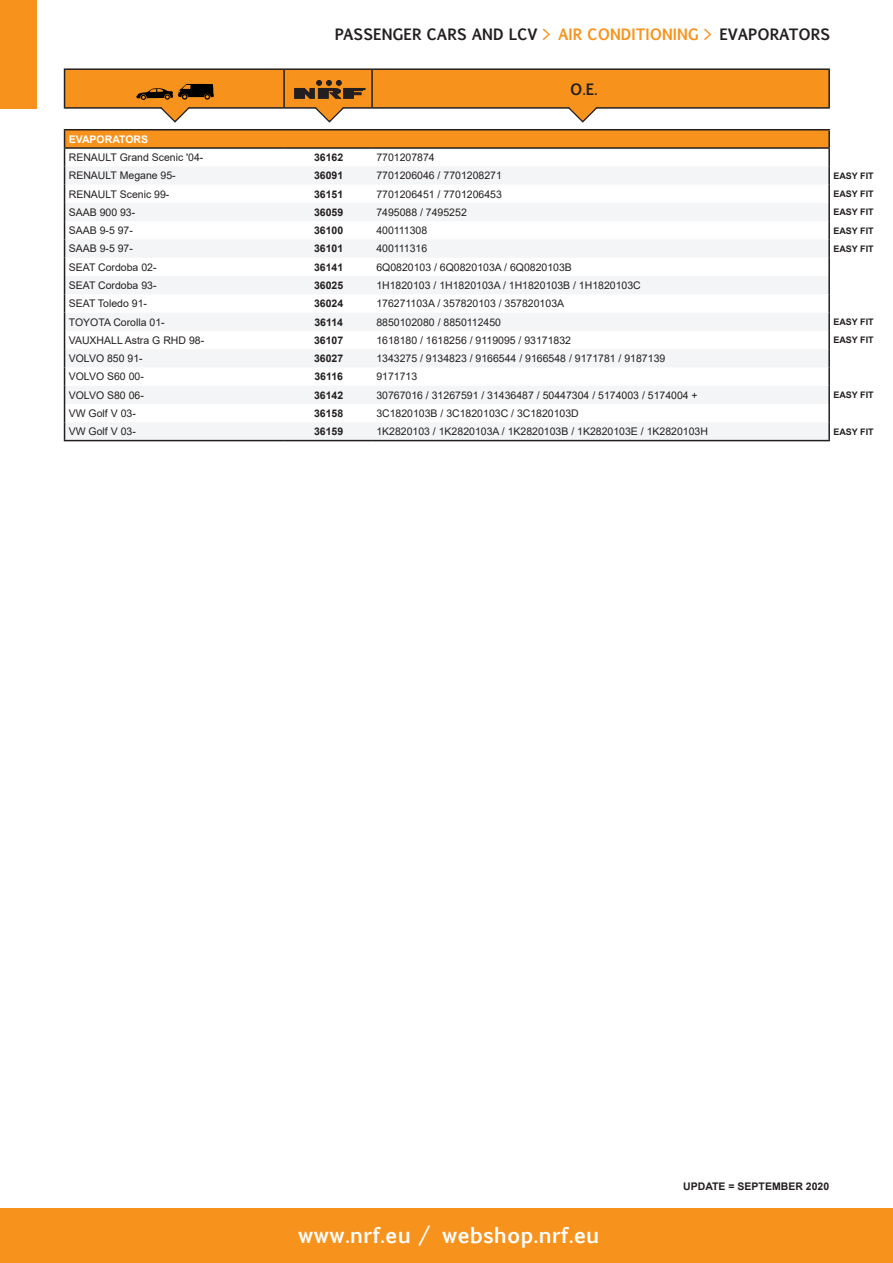
<style>
.page{position:relative;width:893px;height:1263px;background:#fff}
.page>*{position:absolute;margin:0;border:0;box-sizing:border-box;transform-origin:0 0}
.t1{font:700 21px "Euphemia UCAS";color:#fff}
.t2{font:700 15px "Euphemia UCAS";color:#231f20}
.t3{font:10.5px "Arial";color:#231f20}
.t4{font:700 10.5px "Arial";color:#231f20}
.t5{font:700 10.5px "Arial";color:#fff}
.t6{font:700 9px "Arial";color:#231f20}
.s1{color:#f7931d}
</style>
<div class="page">
<div style="left:0;top:1208px;width:893px;height:55px;background:#f7931d"></div>
<div style="left:65px;top:130px;width:764px;height:18px;background:#f7931d"></div>
<svg style="left:65px;top:166px;width:763px;height:274px;fill:#f4f5f6"></svg>
<hr style="left:64px;top:129px;width:220px;height:1px;background:#231f20">
<hr style="left:284px;top:129px;width:88px;height:1px;background:#231f20">
<hr style="left:372px;top:129px;width:458px;height:1px;background:#231f20">
<hr style="left:64px;top:147px;width:220px;height:2px;background:#231f20">
<hr style="left:284px;top:147px;width:88px;height:2px;background:#231f20">
<hr style="left:372px;top:147px;width:458px;height:2px;background:#231f20">
<svg style="left:64px;top:130px;width:1px;height:310px"></svg>
<svg style="left:828px;top:130px;width:2px;height:310px"></svg>
<hr style="left:64px;top:440px;width:220px;height:1px;background:#231f20">
<hr style="left:284px;top:440px;width:88px;height:1px;background:#231f20">
<hr style="left:372px;top:440px;width:458px;height:1px;background:#231f20">
<div style="left:0;top:0;width:36px;height:109px;background:#f7931d"></div>
<hr style="left:64px;top:68px;width:220px;height:2px;background:#231f20">
<hr style="left:64px;top:70px;width:1px;height:37px;background:#231f20">
<hr style="left:284px;top:68px;width:88px;height:2px;background:#231f20">
<hr style="left:372px;top:68px;width:458px;height:2px;background:#231f20">
<hr style="left:828px;top:70px;width:2px;height:37px;background:#231f20">
<hr style="left:64px;top:107px;width:220px;height:2px;background:#231f20">
<hr style="left:372px;top:107px;width:458px;height:2px;background:#231f20">
<svg style="left:65px;top:69px;width:764px;height:54px"></svg>
<h2 class="t2" style="left:335px;top:23px;width:497px">PASSENGER CARS AND LCV <span class="s1">&gt; AIR CONDITIONING &gt;</span> EVAPORATORS</h2>
<h2 class="t2" style="left:570px;top:78px;width:29px">O.E.</h2>
<p class="t5" style="left:69px;top:132px;width:81px">EVAPORATORS</p>
<p class="t3" style="left:69px;top:150px;width:136px">RENAULT Grand Scenic '04-</p>
<p class="t4" style="left:314px;top:150px;width:31px">36162</p>
<p class="t3" style="left:376px;top:150px;width:60px">7701207874</p>
<p class="t3" style="left:69px;top:168px;width:108px">RENAULT Megane 95-</p>
<p class="t4" style="left:314px;top:168px;width:31px">36091</p>
<p class="t3" style="left:376px;top:168px;width:127px">7701206046 / 7701208271</p>
<p class="t6" style="left:833px;top:169px;width:42px">EASY FIT</p>
<p class="t3" style="left:69px;top:187px;width:102px">RENAULT Scenic 99-</p>
<p class="t4" style="left:314px;top:186px;width:31px">36151</p>
<p class="t3" style="left:376px;top:187px;width:127px">7701206451 / 7701206453</p>
<p class="t6" style="left:833px;top:187px;width:42px">EASY FIT</p>
<p class="t3" style="left:69px;top:205px;width:68px">SAAB 900 93-</p>
<p class="t4" style="left:314px;top:205px;width:31px">36059</p>
<p class="t3" style="left:376px;top:205px;width:92px">7495088 / 7495252</p>
<p class="t6" style="left:833px;top:206px;width:42px">EASY FIT</p>
<p class="t3" style="left:69px;top:223px;width:66px">SAAB 9-5 97-</p>
<p class="t4" style="left:314px;top:223px;width:31px">36100</p>
<p class="t3" style="left:376px;top:223px;width:52px">400111308</p>
<p class="t6" style="left:833px;top:224px;width:42px">EASY FIT</p>
<p class="t3" style="left:69px;top:241px;width:66px">SAAB 9-5 97-</p>
<p class="t4" style="left:314px;top:241px;width:31px">36101</p>
<p class="t3" style="left:376px;top:241px;width:52px">400111316</p>
<p class="t6" style="left:833px;top:242px;width:42px">EASY FIT</p>
<p class="t3" style="left:69px;top:260px;width:89px">SEAT Cordoba 02-</p>
<p class="t4" style="left:314px;top:260px;width:31px">36141</p>
<p class="t3" style="left:376px;top:260px;width:197px">6Q0820103 / 6Q0820103A / 6Q0820103B</p>
<p class="t3" style="left:69px;top:278px;width:89px">SEAT Cordoba 93-</p>
<p class="t4" style="left:314px;top:278px;width:31px">36025</p>
<p class="t3" style="left:376px;top:278px;width:266px">1H1820103 / 1H1820103A / 1H1820103B / 1H1820103C</p>
<p class="t3" style="left:69px;top:296px;width:80px">SEAT Toledo 91-</p>
<p class="t4" style="left:314px;top:296px;width:31px">36024</p>
<p class="t3" style="left:376px;top:296px;width:189px">176271103A / 357820103 / 357820103A</p>
<p class="t3" style="left:69px;top:315px;width:97px">TOYOTA Corolla 01-</p>
<p class="t4" style="left:314px;top:314px;width:30px">36114</p>
<p class="t3" style="left:376px;top:315px;width:126px">8850102080 / 8850112450</p>
<p class="t6" style="left:833px;top:315px;width:42px">EASY FIT</p>
<p class="t3" style="left:69px;top:333px;width:137px">VAUXHALL Astra G RHD 98-</p>
<p class="t4" style="left:314px;top:333px;width:31px">36107</p>
<p class="t3" style="left:376px;top:333px;width:196px">1618180 / 1618256 / 9119095 / 93171832</p>
<p class="t6" style="left:833px;top:334px;width:42px">EASY FIT</p>
<p class="t3" style="left:69px;top:351px;width:75px">VOLVO 850 91-</p>
<p class="t4" style="left:314px;top:351px;width:31px">36027</p>
<p class="t3" style="left:376px;top:351px;width:290px">1343275 / 9134823 / 9166544 / 9166548 / 9171781 / 9187139</p>
<p class="t3" style="left:69px;top:369px;width:77px">VOLVO S60 00-</p>
<p class="t4" style="left:314px;top:369px;width:30px">36116</p>
<p class="t3" style="left:376px;top:369px;width:42px">9171713</p>
<p class="t3" style="left:69px;top:388px;width:77px">VOLVO S80 06-</p>
<p class="t4" style="left:314px;top:388px;width:31px">36142</p>
<p class="t3" style="left:376px;top:388px;width:323px">30767016 / 31267591 / 31436487 / 50447304 / 5174003 / 5174004 +</p>
<p class="t6" style="left:833px;top:389px;width:42px">EASY FIT</p>
<p class="t3" style="left:69px;top:406px;width:69px">VW Golf V 03-</p>
<p class="t4" style="left:314px;top:406px;width:31px">36158</p>
<p class="t3" style="left:376px;top:406px;width:204px">3C1820103B / 3C1820103C / 3C1820103D</p>
<p class="t3" style="left:69px;top:424px;width:69px">VW Golf V 03-</p>
<p class="t4" style="left:314px;top:424px;width:31px">36159</p>
<p class="t3" style="left:376px;top:424px;width:333px">1K2820103 / 1K2820103A / 1K2820103B / 1K2820103E / 1K2820103H</p>
<p class="t6" style="left:833px;top:425px;width:42px">EASY FIT</p>
<h1 class="t1" style="left:298px;top:1219px;width:303px">www.nrf.eu / webshop.nrf.eu</h1>
<p class="t4" style="left:683px;top:1179px;width:147px">UPDATE = SEPTEMBER 2020</p>
</div>
